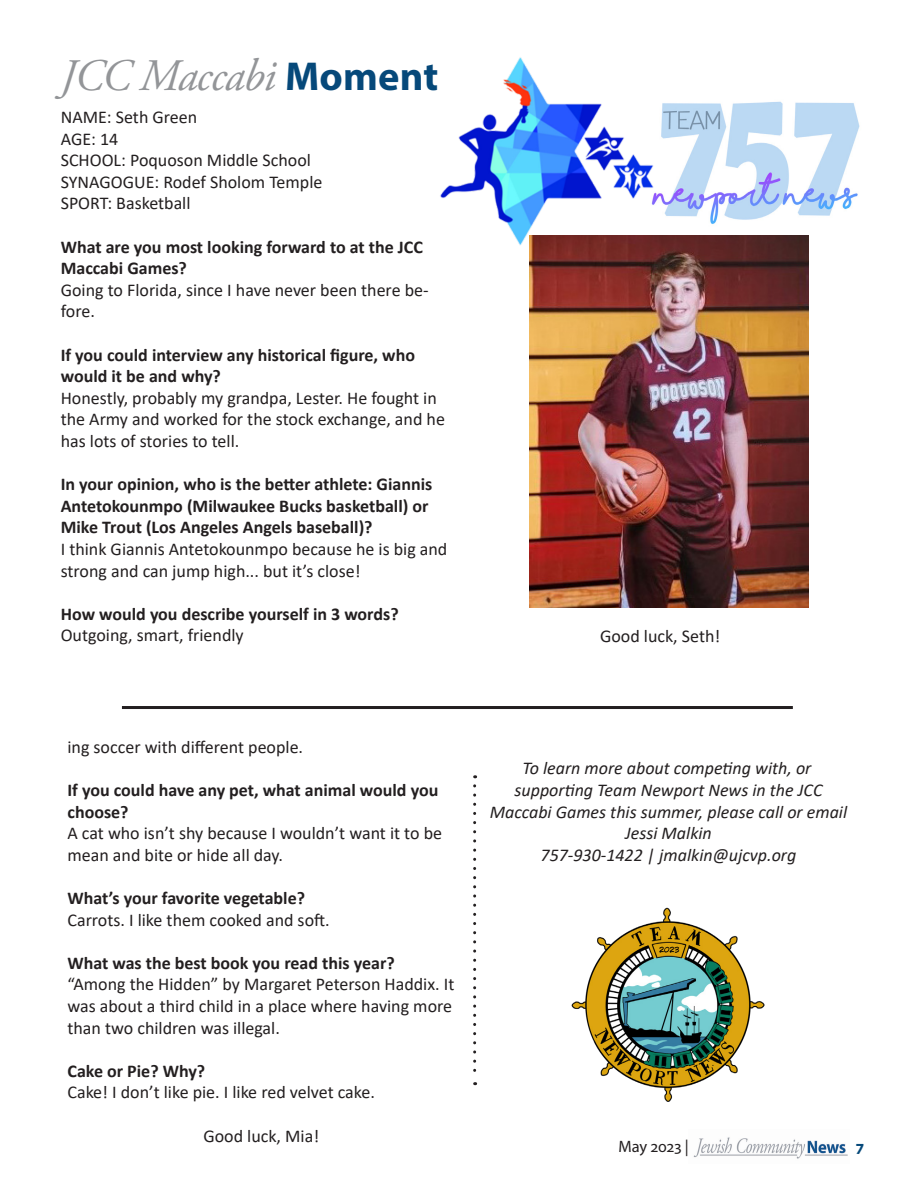
<style>
.page{position:relative;width:918px;height:1188px;background:#fff}
.page>*{position:absolute;margin:0;border:0;box-sizing:border-box;transform-origin:0 0}
.TopHeader{font:italic 45px "Adobe Garamond Pro";letter-spacing:-.025em;color:#939598}
.t1{font:18px/21.6px "Calibri";color:#231f20}
.t2{font:700 18px/21.6px "Calibri";color:#231f20}
.t3{font:italic 18px/21.6px "Calibri";color:#231f20;text-align:center}
.t4{font:16.5px "Myriad Pro";color:#231f20}
.t5{font:700 16.5px "Myriad Pro";color:#06497a}
.s1{font-family:"Myriad Pro";font-weight:700;font-style:normal;font-size:40.5px;color:#06497a}
.s2{font-weight:400}
.s3{font-weight:700}
</style>
<div class="page">
<img style="left:693px;top:1137px;width:155px;height:22px">
<img style="left:654px;top:101px;width:206px;height:138px">
<img style="left:529px;top:236px;width:279px;height:372px">
<img style="left:440px;top:57px;width:214px;height:189px">
<hr style="left:122px;top:706px;width:671px;height:3px;background:#231f20">
<svg style="left:473px;top:786px;width:3px;height:299px"></svg>
<img style="left:571px;top:907px;width:194px;height:195px">
<p class="TopHeader" style="left:60px;top:49px;width:380px">JCC Maccabi <span class="s1">Moment</span></p>
<p class="t1" style="left:61px;top:106px;width:138px">NAME: Seth Green</p>
<p class="t1" style="left:61px;top:127px;width:263px">AGE: 14<br>SCHOOL: Poquoson Middle School<br>SYNAGOGUE: Rodef Sholom Temple</p>
<p class="t1" style="left:61px;top:192px;width:131px">SPORT: Basketball</p>
<p class="t2" style="left:61px;top:236px;width:364px">What are you most looking forward to at the JCC<br>Maccabi Games?</p>
<p class="t1" style="left:61px;top:279px;width:369px">Going to Florida, since I have never been there be&shy;fore.</p>
<p class="t2" style="left:61px;top:344px;width:356px">If you could interview any historical figure, who would it be and why?</p>
<p class="t1" style="left:61px;top:387px;width:386px">Honestly, probably my grandpa, Lester. He fought in the Army and worked for the stock exchange, and he has lots of stories to tell.</p>
<p class="t2" style="left:61px;top:473px;width:388px">In your opinion, who is the better athlete: Giannis Antetokounmpo (Milwaukee Bucks basketball) or Mike Trout (Los Angeles Angels baseball)?<br><span class="s2">I think Giannis Antetokounmpo because he is big and strong and can jump high... but it’s close!</span></p>
<p class="t2" style="left:61px;top:603px;width:339px">How would you describe yourself in 3 words?</p>
<p class="t1" style="left:61px;top:624px;width:185px">Outgoing, smart, friendly</p>
<p class="t1" style="left:600px;top:625px;width:122px">Good luck, Seth!</p>
<p class="t1" style="left:68px;top:736px;width:237px">ing soccer with different people.</p>
<p class="t2" style="left:68px;top:779px;width:372px">If you could have any pet, what animal would you choose?</p>
<p class="t1" style="left:68px;top:822px;width:376px">A cat who isn’t shy because I wouldn’t want it to be mean and bite or hide all day.</p>
<p class="t1" style="left:68px;top:887px;width:264px"><span class="s3">What’s your favorite vegetable?<br></span>Carrots. I like them cooked and soft.</p>
<p class="t2" style="left:68px;top:952px;width:329px">What was the best book you read this year?</p>
<p class="t1" style="left:68px;top:973px;width:388px">“Among the Hidden” by Margaret Peterson Haddix. It was about a third child in a place where having more than two children was illegal.</p>
<p class="t2" style="left:68px;top:1060px;width:139px">Cake or Pie? Why?</p>
<p class="t1" style="left:68px;top:1081px;width:309px">Cake! I don’t like pie. I like red velvet cake.</p>
<p class="t1" style="left:203px;top:1124px;width:117px">Good luck, Mia!</p>
<p class="t3" style="left:523px;top:757px;width:290px">To learn more about competing with, or</p>
<p class="t3" style="left:515px;top:778px;width:309px">supporting Team Newport News in the JCC</p>
<p class="t3" style="left:490px;top:800px;width:359px">Maccabi Games this summer, please call or email<br>Jessi Malkin<br>757-930-1422 | jmalkin@ujcvp.org</p>
<p class="t4" style="left:618px;top:1136px;width:72px">May 2023 |</p>
<p class="t5" style="left:856px;top:1136px;width:9px">7</p>
</div>
